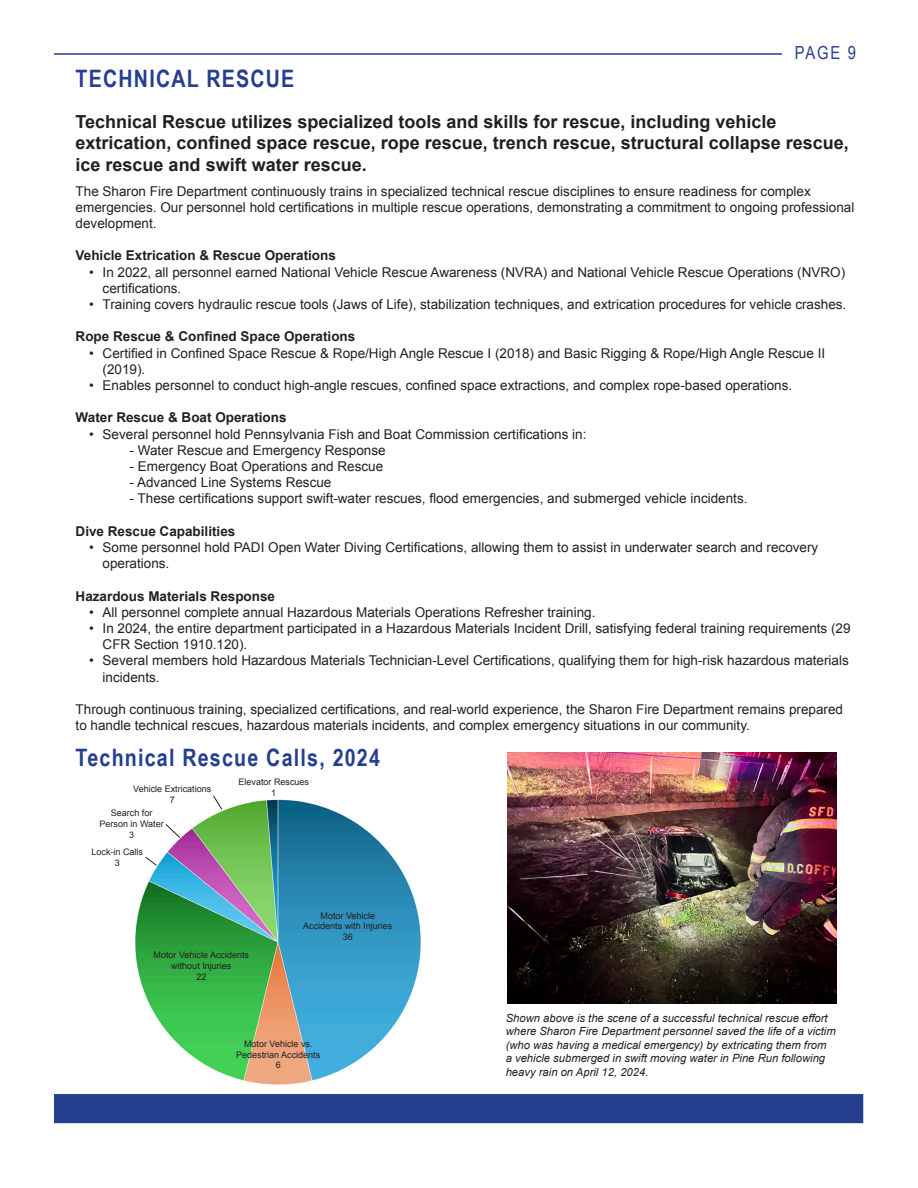
<style>
.page{position:relative;width:918px;height:1188px;background:#fff}
.page>*{position:absolute;margin:0;border:0;box-sizing:border-box;transform-origin:0 0}
.t1{font:700 24px "Arial Narrow";letter-spacing:.05em;color:#253f8e}
.t2{font:700 18px/21.6px "Arial";color:#231f20}
.t3{font:18px "Arial Narrow";color:#253f8e}
.t4{font:13.5px/16.2px "Arial";color:#231f20}
.t5{font:700 13.5px "Arial";color:#231f20}
.t6{font:italic 11.25px/13.5px "Arial";color:#231f20}
.t7{font:9px/10.8px "Arial";color:#231f20;text-align:center}
</style>
<div class="page">
<hr style="left:54px;top:53px;width:728px;height:2px;background:#253f8e">
<div style="left:54px;top:1094px;width:809px;height:29px;background:#253f8e"></div>
<img style="left:508px;top:753px;width:329px;height:250px">
<img style="left:135px;top:799px;width:286px;height:286px">
<svg style="left:212px;top:795px;width:11px;height:15px"></svg>
<svg style="left:165px;top:823px;width:16px;height:16px"></svg>
<svg style="left:145px;top:856px;width:13px;height:10px"></svg>
<p class="t3" style="left:795px;top:39px;width:63px">PAGE 9</p>
<p class="t1" style="left:76px;top:61px;width:220px">TECHNICAL RESCUE</p>
<p class="t2" style="left:76px;top:111px;width:775px">Technical Rescue utilizes specialized tools and skills for rescue, including vehicle extrication, confined space rescue, rope rescue, trench rescue, structural collapse rescue, ice rescue and swift water rescue.</p>
<p class="t4" style="left:76px;top:183px;width:780px">The Sharon Fire Department continuously trains in specialized technical rescue disciplines to ensure readiness for complex emergencies. Our personnel hold certifications in multiple rescue operations, demonstrating a commitment to ongoing professional development.</p>
<p class="t5" style="left:76px;top:247px;width:262px">Vehicle Extrication &amp; Rescue Operations</p>
<p class="t4" style="left:103px;top:264px;width:744px;text-indent:-14px">• In 2022, all personnel earned National Vehicle Rescue Awareness (NVRA) and National Vehicle Rescue Operations (NVRO) certifications.</p>
<p class="t4" style="left:89px;top:296px;width:759px">• Training covers hydraulic rescue tools (Jaws of Life), stabilization techniques, and extrication procedures for vehicle crashes.</p>
<p class="t5" style="left:76px;top:328px;width:281px">Rope Rescue &amp; Confined Space Operations</p>
<p class="t4" style="left:103px;top:345px;width:724px;text-indent:-14px">• Certified in Confined Space Rescue &amp; Rope/High Angle Rescue I (2018) and Basic Rigging &amp; Rope/High Angle Rescue II (2019).</p>
<p class="t4" style="left:89px;top:377px;width:705px">• Enables personnel to conduct high-angle rescues, confined space extractions, and complex rope-based operations.</p>
<p class="t5" style="left:76px;top:409px;width:213px">Water Rescue &amp; Boat Operations</p>
<p class="t4" style="left:89px;top:426px;width:499px">• Several personnel hold Pennsylvania Fish and Boat Commission certifications in:</p>
<p class="t4" style="left:130px;top:442px;width:258px">- Water Rescue and Emergency Response</p>
<p class="t4" style="left:130px;top:458px;width:255px">- Emergency Boat Operations and Rescue</p>
<p class="t4" style="left:130px;top:474px;width:203px">- Advanced Line Systems Rescue</p>
<p class="t4" style="left:130px;top:491px;width:619px">- These certifications support swift-water rescues, flood emergencies, and submerged vehicle incidents.</p>
<p class="t5" style="left:76px;top:522px;width:161px">Dive Rescue Capabilities</p>
<p class="t4" style="left:103px;top:539px;width:717px;text-indent:-14px">• Some personnel hold PADI Open Water Diving Certifications, allowing them to assist in underwater search and recovery operations.</p>
<p class="t5" style="left:76px;top:587px;width:201px">Hazardous Materials Response</p>
<p class="t4" style="left:89px;top:604px;width:508px">• All personnel complete annual Hazardous Materials Operations Refresher training.</p>
<p class="t4" style="left:103px;top:620px;width:750px;text-indent:-14px">• In 2024, the entire department participated in a Hazardous Materials Incident Drill, satisfying federal training requirements (29<br>CFR Section 1910.120).</p>
<p class="t4" style="left:103px;top:653px;width:748px;text-indent:-14px">• Several members hold Hazardous Materials Technician-Level Certifications, qualifying them for high-risk hazardous materials incidents.</p>
<p class="t4" style="left:76px;top:701px;width:769px">Through continuous training, specialized certifications, and real-world experience, the Sharon Fire Department remains prepared to handle technical rescues, hazardous materials incidents, and complex emergency situations in our community.</p>
<p class="t1" style="left:76px;top:739px;width:306px">Technical Rescue Calls, 2024</p>
<p class="t7" style="left:133px;top:784px;width:80px">Vehicle Extrications</p>
<p class="t7" style="left:170px;top:795px;width:7px">7</p>
<p class="t7" style="left:111px;top:808px;width:43px">Search for</p>
<p class="t7" style="left:100px;top:819px;width:66px">Person in Water</p>
<p class="t7" style="left:129px;top:829px;width:7px">3</p>
<p class="t7" style="left:92px;top:847px;width:53px">Lock-in Calls</p>
<p class="t7" style="left:115px;top:858px;width:7px">3</p>
<p class="t7" style="left:239px;top:777px;width:72px">Elevator Rescues</p>
<p class="t7" style="left:271px;top:788px;width:7px">1</p>
<p class="t7" style="left:303px;top:910px;width:91px">Motor Vehicle<br>Accidents with Injuries</p>
<p class="t7" style="left:343px;top:932px;width:12px">36</p>
<p class="t7" style="left:154px;top:950px;width:97px">Motor Vehicle Accidents without Injuries</p>
<p class="t7" style="left:196px;top:971px;width:12px">22</p>
<p class="t7" style="left:236px;top:1038px;width:86px">Motor Vehicle vs.<br>Pedestrian Accidents</p>
<p class="t7" style="left:276px;top:1060px;width:7px">6</p>
<p class="t6" style="left:506px;top:1011px;width:332px">Shown above is the scene of a successful technical rescue effort where Sharon Fire Department personnel saved the life of a victim (who was having a medical emergency) by extricating them from<br>a vehicle submerged in swift moving water in Pine Run following heavy rain on April 12, 2024.</p>
</div>
